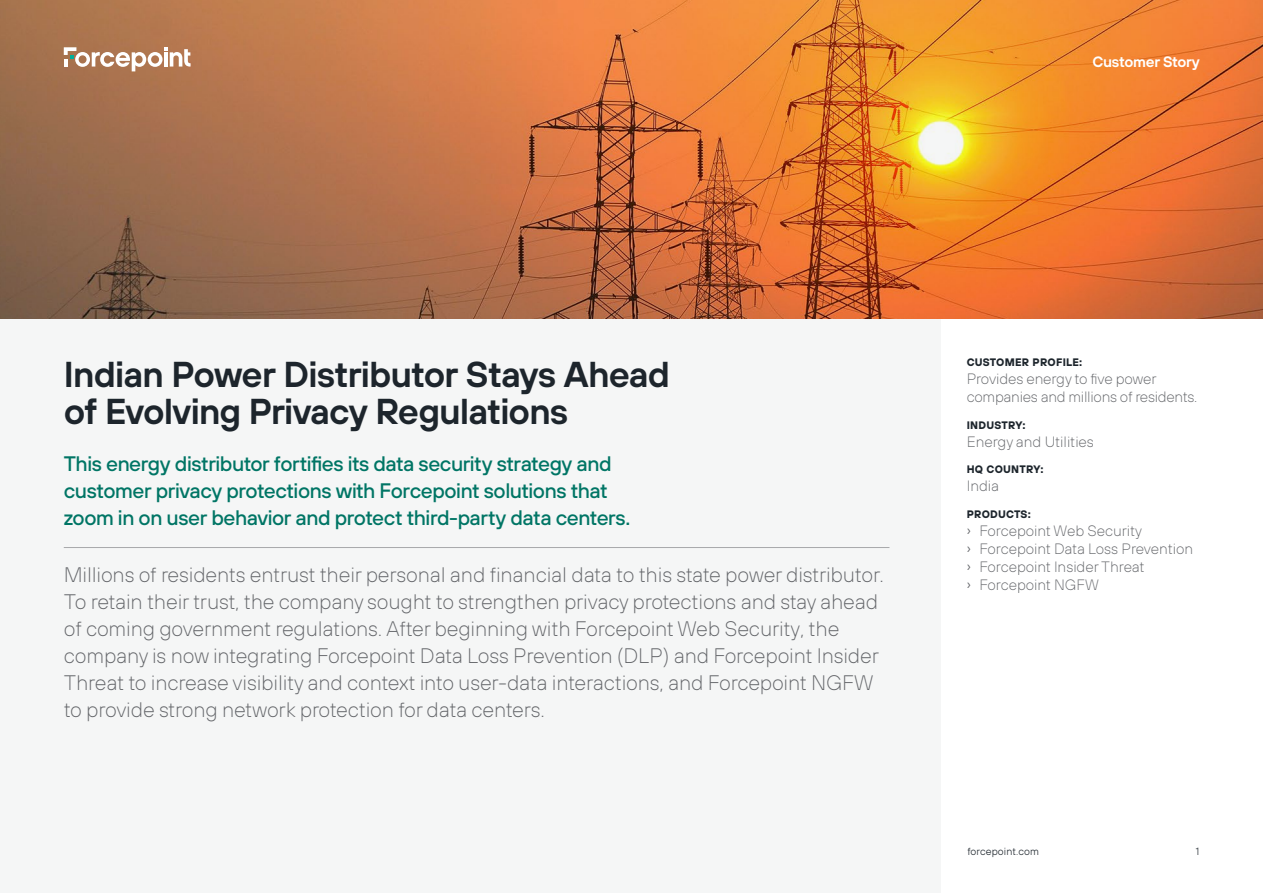
<style>
.page{position:relative;width:1263px;height:893px;background:#fff}
.page>*{position:absolute;margin:0;border:0;box-sizing:border-box;transform-origin:0 0}
.t1{font:600 36px/37.5px "FP Sans";letter-spacing:-.025em;color:#1d252c}
.t2{font:200 21px/27px "FP Sans";letter-spacing:-.01em;color:#636569}
.t3{font:500 21px/27px "FP Sans";letter-spacing:-.02em;color:#007565}
.t4{font:200 15px/18px "FP Sans";letter-spacing:-.005em;color:#636569}
.t5{font:600 15px "FP Sans";letter-spacing:-.015em;color:#fff}
.t6{font:700 10.8px "FP Sans";letter-spacing:.02em;color:#1d252c}
.t7{font:300 10.5px "FP Sans";letter-spacing:.01em;color:#1d252c}
.s1{font-weight:400;font-size:13.5px}
</style>
<div class="page">
<div style="left:0;top:0;width:941px;height:893px;background:#f5f6f6"></div>
<img style="left:0;top:0;width:1263px;height:319px">
<hr style="left:64px;top:547px;width:825px;height:1px;background:#a7a8aa">
<svg style="left:64px;top:47px;width:127px;height:24px"></svg>
<p class="t5" style="left:1092px;top:51px;width:109px">Customer Story</p>
<h1 class="t1" style="left:64px;top:354px;width:608px">Indian Power Distributor Stays Ahead of Evolving Privacy Regulations</h1>
<p class="t3" style="left:64px;top:450px;width:568px">This energy distributor fortifies its data security strategy and customer privacy protections with Forcepoint solutions that zoom in on user behavior and protect third-party data centers.</p>
<p class="t2" style="left:64px;top:560px;width:822px">Millions of residents entrust their personal and financial data to this state power distributor.<br>To retain their trust, the company sought to strengthen privacy protections and stay ahead of coming government regulations. After beginning with Forcepoint Web Security, the company is now integrating Forcepoint Data Loss Prevention (DLP) and Forcepoint Insider Threat to increase visibility and context into user-data interactions, and Forcepoint NGFW to provide strong network protection for data centers.</p>
<p class="t6" style="left:967px;top:355px;width:117px">CUSTOMER PROFILE:</p>
<p class="t4" style="left:967px;top:370px;width:232px">Provides energy to five power companies and millions of residents.</p>
<p class="t6" style="left:967px;top:418px;width:60px">INDUSTRY:</p>
<p class="t4" style="left:967px;top:432px;width:129px">Energy and Utilities</p>
<p class="t6" style="left:967px;top:462px;width:78px">HQ COUNTRY:</p>
<p class="t4" style="left:967px;top:477px;width:34px">India</p>
<p class="t6" style="left:967px;top:507px;width:66px">PRODUCTS:</p>
<p class="t4" style="left:967px;top:521px;width:228px"><span class="s1">›</span> Forcepoint Web Security<br><span class="s1">›</span> Forcepoint Data Loss Prevention <span class="s1">›</span> Forcepoint Insider Threat<br><span class="s1">›</span> Forcepoint NGFW</p>
<p class="t7" style="left:967px;top:844px;width:73px">forcepoint.com</p>
<p class="t7" style="left:1196px;top:844px;width:5px">1</p>
</div>
